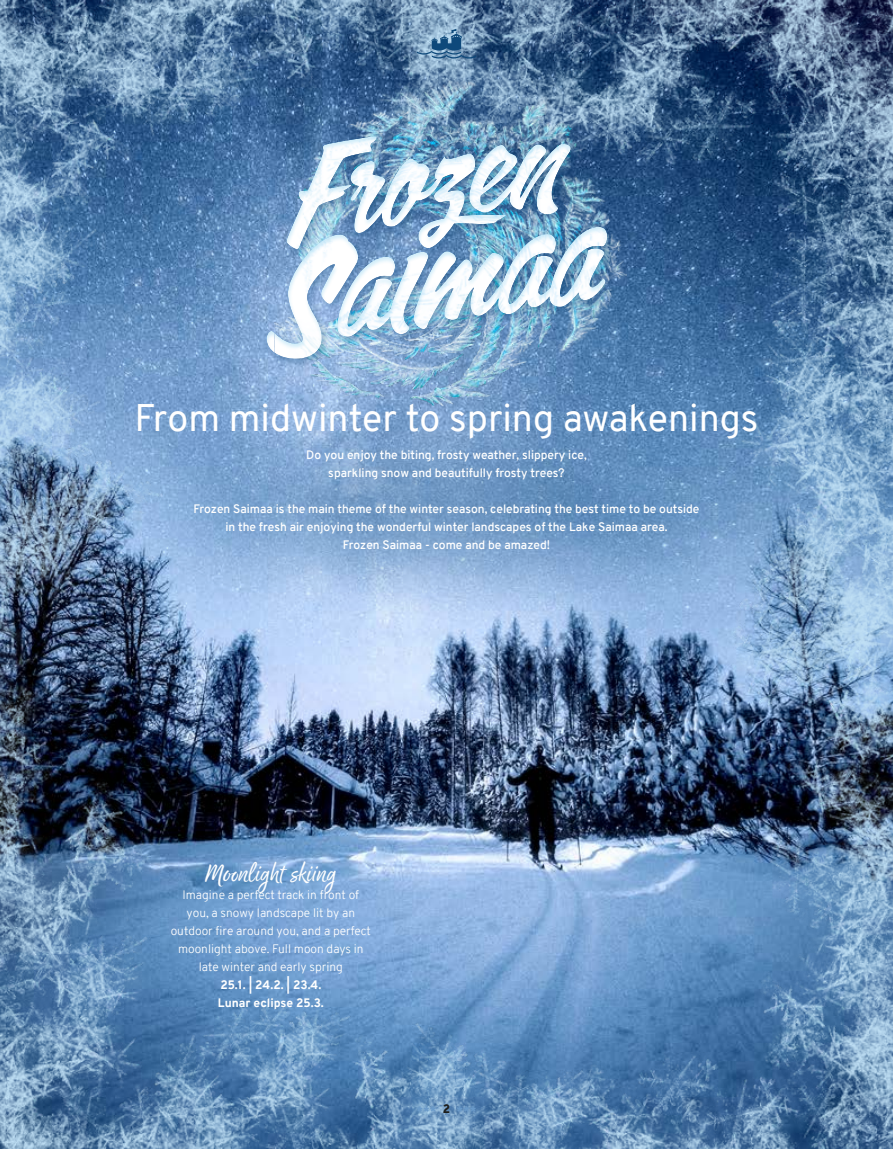
<style>
.page{position:relative;width:893px;height:1149px;background:#fff}
.page>*{position:absolute;margin:0;border:0;box-sizing:border-box;transform-origin:0 0}
.t1{font:37.5px "Overpass";color:#fff}
.t2{font:28.5px "Good Karma Smooth";color:#fff}
.t3{font:600 12px/18px "Overpass";color:#fff;text-align:center}
.t4{font:300 12px/18px "Overpass";color:#fff;text-align:center}
.t5{font:800 12px/18px "Overpass";color:#fff}
.t6{font:900 12px "Overpass";color:#6a9ac9}
.s1{color:#1d1d1b}
</style>
<div class="page">
<img style="left:0;top:0;width:893px;height:1148px">
<img style="left:275px;top:81px;width:351px;height:298px">
<svg style="left:252px;top:91px;width:368px;height:275px"></svg>
<div style="left:129px;top:379px;width:634px;height:240px;background:#0e497b;opacity:.6"></div>
<svg style="left:417px;top:29px;width:59px;height:30px;background:#6991b3"></svg>
<h1 class="t1" style="left:134px;top:391px;width:625px">From midwinter to spring awakenings</h1>
<p class="t3" style="left:306px;top:445px;width:282px">Do you enjoy the biting, frosty weather, slippery ice, sparkling snow and beautifully frosty trees?</p>
<p class="t3" style="left:194px;top:499px;width:507px">Frozen Saimaa is the main theme of the winter season, celebrating the best time to be outside in the fresh air enjoying the wonderful winter landscapes of the Lake Saimaa area.<br>Frozen Saimaa - come and be amazed!</p>
<h2 class="t2" style="left:206px;top:856px;width:132px">Moonlight skiing</h2>
<p class="t4" style="left:171px;top:885px;width:202px">Imagine a perfect track in front of you, a snowy landscape lit by an outdoor fire around you, and a perfect moonlight above. Full moon days in late winter and early spring</p>
<p class="t5" style="left:218px;top:975px;width:107px">25.1. | 24.2. | 23.4.<br>Lunar eclipse 25.3.</p>
<p class="t6" style="left:416px;top:1101px;width:62px">*** <span class="s1">2</span> ***</p>
</div>
